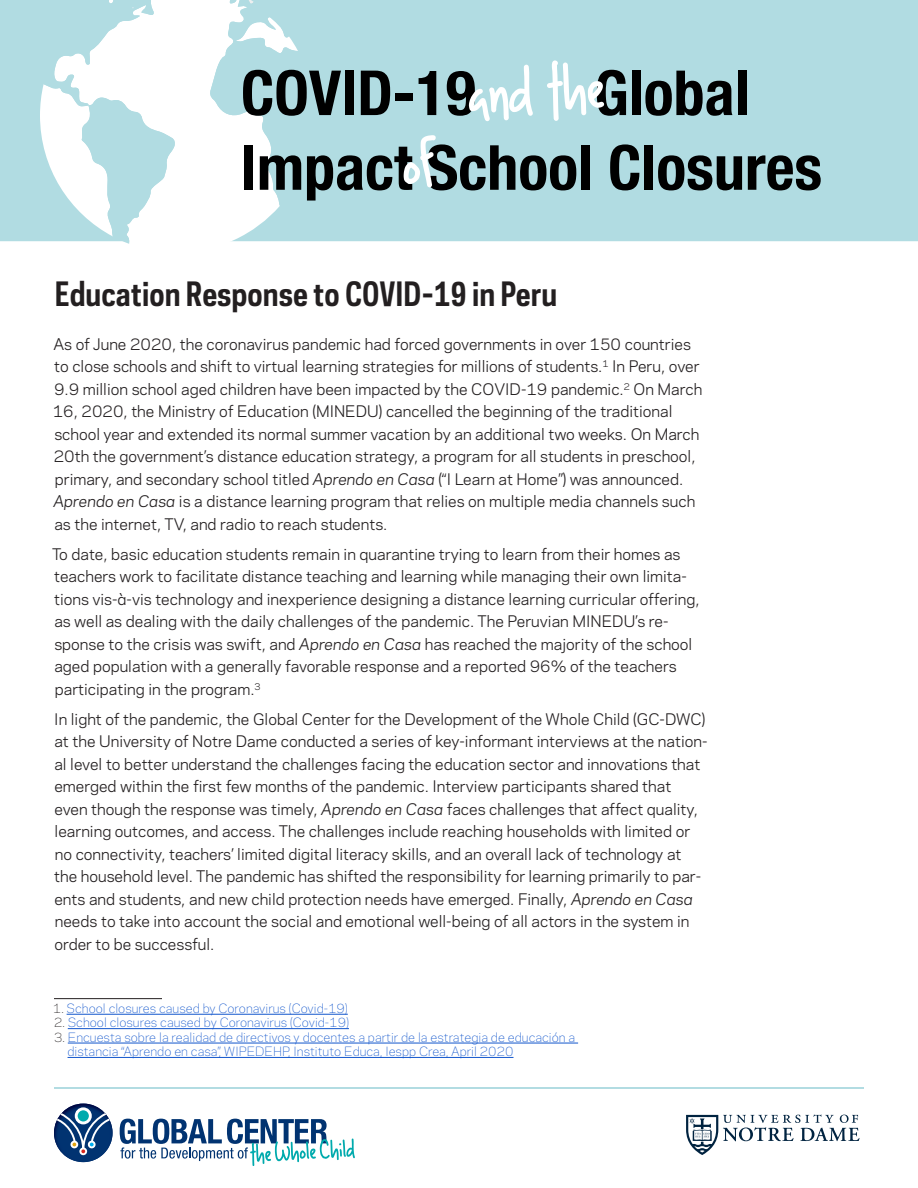
<style>
.page{position:relative;width:918px;height:1188px;background:#fff}
.page>*{position:absolute;margin:0;border:0;box-sizing:border-box;transform-origin:0 0}
.LargeHeadings{font:700 31.5px "Galaxie Polaris Condensed";color:#231f20}
.Body_Type{font:15px/22.5px "Galaxie Polaris";color:#231f20}
.Footnotes{font:300 12px "Galaxie Polaris";color:#15c}
.s1{font-style:italic}
.s2{color:#231f20}
.s3{color:#000}
</style>
<div class="page">
<div style="left:0;top:0;width:918px;height:241px;background:#b1dce2"></div>
<svg style="left:175px;top:0;width:105px;height:242px"></svg>
<svg style="left:40px;top:0;width:135px;height:244px"></svg>
<div style="left:632px;top:71px;width:9px;height:44px;background:#000"></div>
<svg style="left:645px;top:71px;width:87px;height:45px;background:#586d70"></svg>
<div style="left:738px;top:71px;width:8px;height:44px;background:#000"></div>
<div style="left:645px;top:145px;width:8px;height:45px;background:#000"></div>
<svg style="left:658px;top:155px;width:84px;height:35px;background:#46575a"></svg>
<svg style="left:748px;top:155px;width:73px;height:35px;background:#495b5d"></svg>
<svg style="left:209px;top:0;width:430px;height:206px;background:#9ebdc2"></svg>
<hr style="left:54px;top:998px;width:108px;height:1px;background:#231f20">
<hr style="left:67px;top:1014px;width:281px;height:1px;background:#15c">
<hr style="left:68px;top:1028px;width:281px;height:1px;background:#15c">
<hr style="left:68px;top:1043px;width:510px;height:1px;background:#15c">
<hr style="left:68px;top:1057px;width:446px;height:1px;background:#15c">
<hr style="left:54px;top:1088px;width:810px;height:1px;background:#b2dce2">
<svg style="left:54px;top:1104px;width:59px;height:58px"></svg>
<svg style="left:120px;top:1119px;width:235px;height:47px"></svg>
<img style="left:83px;top:1104px;width:4px;height:4px">
<img style="left:65px;top:1104px;width:18px;height:53px">
<div style="left:75px;top:1107px;width:17px;height:17px;border:3px solid #fff;border-radius:50%"></div>
<svg style="left:54px;top:1109px;width:59px;height:47px"></svg>
<div style="left:71px;top:1141px;width:7px;height:7px;border:2px solid #fff;border-radius:50%"></div>
<svg style="left:686px;top:1115px;width:173px;height:40px"></svg>
<p class="LargeHeadings" style="left:55px;top:273px;width:504px">Education Response to COVID-19 in Peru</p>
<p class="Body_Type" style="left:53px;top:332px;width:651px">As of June 2020, the coronavirus pandemic had forced governments in over 150 countries to close schools and shift to virtual learning strategies for millions of students.<sup>1</sup> In Peru, over 9.9 million school aged children have been impacted by the COVID-19 pandemic.<sup>2</sup> On March 16, 2020, the Ministry of Education (MINEDU) cancelled the beginning of the traditional school year and extended its normal summer vacation by an additional two weeks. On March 20th the government’s distance education strategy, a program for all students in preschool, primary, and secondary school titled <span class="s1">Aprendo en Casa</span> (“I Learn at Home”) was announced.<br><span class="s1">Aprendo en Casa</span> is a distance learning program that relies on multiple media channels such as the internet, TV, and radio to reach students.</p>
<p class="Body_Type" style="left:52px;top:542px;width:649px">To date, basic education students remain in quarantine trying to learn from their homes as teachers work to facilitate distance teaching and learning while managing their own limita&shy;tions vis-à-vis technology and inexperience designing a distance learning curricular offering, as well as dealing with the daily challenges of the pandemic. The Peruvian MINEDU’s re&shy;sponse to the crisis was swift, and <span class="s1">Aprendo en Casa</span> has reached the majority of the school aged population with a generally favorable response and a reported 96% of the teachers participating in the program.<sup>3</sup></p>
<p class="Body_Type" style="left:54px;top:707px;width:655px">In light of the pandemic, the Global Center for the Development of the Whole Child (GC-DWC) at the University of Notre Dame conducted a series of key-informant interviews at the nation&shy;al level to better understand the challenges facing the education sector and innovations that emerged within the first few months of the pandemic. Interview participants shared that even though the response was timely, <span class="s1">Aprendo en Casa</span> faces challenges that affect quality, learning outcomes, and access. The challenges include reaching households with limited or no connectivity, teachers’ limited digital literacy skills, and an overall lack of technology at the household level. The pandemic has shifted the responsibility for learning primarily to par&shy;ents and students, and new child protection needs have emerged. Finally, <span class="s1">Aprendo en Casa </span>needs to take into account the social and emotional well-being of all actors in the system in order to be successful.</p>
<p class="Footnotes" style="left:53px;top:999px;width:296px"><span class="s2">1</span><span class="s3">.</span> School closures caused by Coronavirus (Covid-19)</p>
<p class="Footnotes" style="left:54px;top:1014px;width:296px"><span class="s2">2</span><span class="s3">.</span> School closures caused by Coronavirus (Covid-19)</p>
<p class="Footnotes" style="left:54px;top:1028px;width:523px"><span class="s2">3</span><span class="s3">.</span> Encuesta sobre la realidad de directivos y docentes a partir de la estrategia de educación a</p>
<p class="Footnotes" style="left:68px;top:1043px;width:447px">distancia “Aprendo en casa”, WIPEDEHP, Instituto Educa, Iespp Crea, April 2020</p>
</div>
